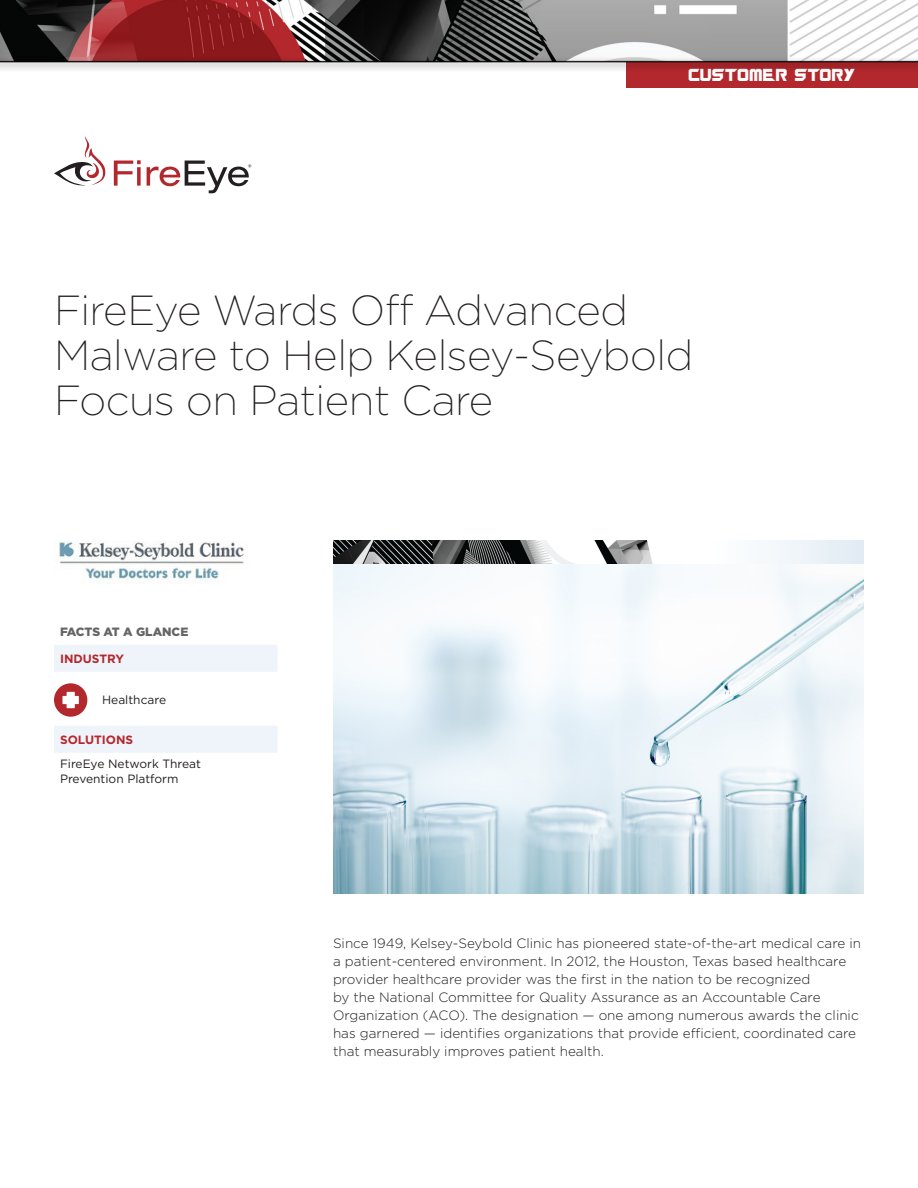
<style>
.page{position:relative;width:918px;height:1188px;background:#fff}
.page>*{position:absolute;margin:0;border:0;box-sizing:border-box;transform-origin:0 0}
.t1{font:200 42px/45px "Gotham";letter-spacing:-.01em;color:#231f20}
.Body_Text_9_12{font:300 13.5px/18px "Gotham";color:#231f20}
.t2{font:12.15px "Guardians";color:#fff}
.t3{font:12px/15px "Gotham";color:#231f20}
.t4{font:700 12px "Gotham";color:#b3282d}
.t5{font:900 12px "Gotham";color:#656565}
</style>
<div class="page">
<img style="left:0;top:0;width:918px;height:57px">
<div style="left:627px;top:62px;width:291px;height:26px;background:#b3282d"></div>
<div style="left:0;top:57px;width:918px;height:16px;background:#231f20;opacity:.75"></div>
<hr style="left:0;top:61px;width:918px;height:1px;background:#231f20">
<svg style="left:114px;top:160px;width:27px;height:26px"></svg>
<svg style="left:54px;top:136px;width:52px;height:50px"></svg>
<svg style="left:147px;top:161px;width:104px;height:32px"></svg>
<img style="left:333px;top:564px;width:530px;height:329px">
<img style="left:333px;top:540px;width:531px;height:24px">
<svg style="left:54px;top:645px;width:223px;height:108px"></svg>
<img style="left:58px;top:541px;width:186px;height:43px">
<p class="t2" style="left:689px;top:67px;width:169px">CUSTOMER STORY</p>
<p class="t1" style="left:54px;top:286px;width:641px">FireEye Wards Off Advanced<br>Malware to Help Kelsey-Seybold<br>Focus on Patient Care</p>
<p class="t5" style="left:60px;top:624px;width:130px">FACTS AT A GLANCE</p>
<p class="t4" style="left:60px;top:651px;width:66px">INDUSTRY</p>
<p class="t3" style="left:102px;top:692px;width:66px">Healthcare</p>
<p class="t4" style="left:60px;top:732px;width:75px">SOLUTIONS</p>
<p class="t3" style="left:60px;top:756px;width:142px">FireEye Network Threat<br>Prevention Platform</p>
<p class="Body_Text_9_12" style="left:333px;top:934px;width:530px">Since 1949, Kelsey-Seybold Clinic has pioneered state-of-the-art medical care in a patient-centered environment. In 2012, the Houston, Texas based healthcare provider healthcare provider was the first in the nation to be recognized<br>by the National Committee for Quality Assurance as an Accountable Care Organization (ACO). The designation — one among numerous awards the clinic has garnered — identifies organizations that provide efficient, coordinated care that measurably improves patient health.</p>
</div>
